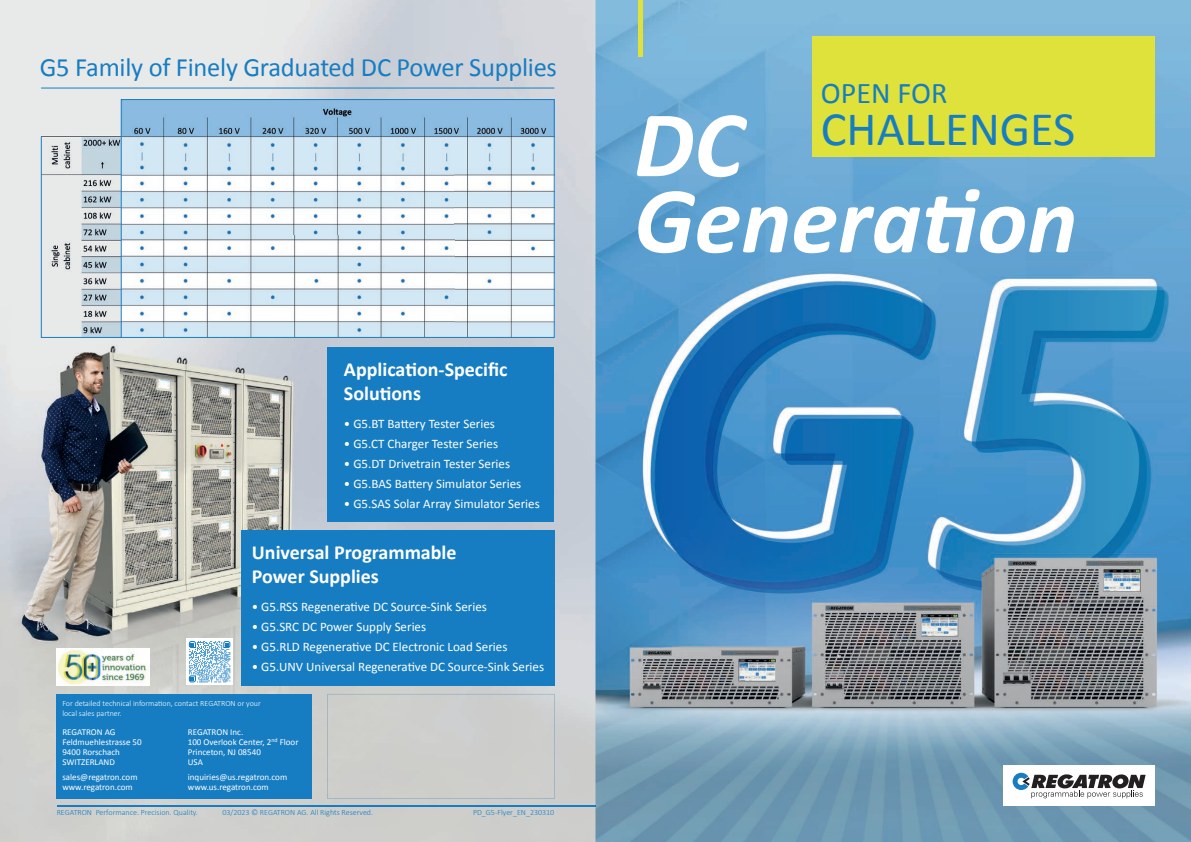
<style>
.page{position:relative;width:1191px;height:842px;background:#fff}
.page>*{position:absolute;margin:0;border:0;box-sizing:border-box;transform-origin:0 0}
.t1{font:italic 700 95px/76px "Calibri";color:#fff}
.t2{font:48.2px "Calibri";color:#177dc2}
.t3{font:30.1px "Calibri";color:#177dc2}
.t4{font:26.5px "Calibri";letter-spacing:-.01em;color:#177dc2}
.t5{font:700 20px/24px "Calibri";color:#fff}
.t6{font:13px "Calibri";color:#fff}
.t7{font:9px/10px "Calibri";color:#fff}
.t8{font:300 8px "Calibri";color:#177dc2}
.t9{font:300 8px/9.6px "Calibri";color:#fff}
</style>
<div class="page">
<img style="left:0;top:0;width:1191px;height:842px">
<div style="left:57px;top:694px;width:255px;height:105px;background:#177dc2"></div>
<div style="left:638px;top:0;width:5px;height:57px;background:#dee23a"></div>
<div style="left:812px;top:36px;width:343px;height:120px;background:#dee23a"></div>
<div style="left:1003px;top:765px;width:152px;height:41px;background:#fff"></div>
<svg style="left:1012px;top:773px;width:133px;height:25px"></svg>
<hr style="left:57px;top:805px;width:538px;height:2px;background:#177dc2">
<div style="left:327px;top:694px;width:227px;height:105px;background:#cecfcb"></div>
<img style="left:57px;top:648px;width:92px;height:37px">
<div style="left:327px;top:347px;width:227px;height:175px;background:#177dc2"></div>
<div style="left:241px;top:530px;width:313px;height:155px;background:#177dc2"></div>
<hr style="left:41px;top:88px;width:513px;height:1px;background:#177dc2">
<div style="left:41px;top:100px;width:80px;height:36px;background:#e8eae9"></div>
<svg style="left:123px;top:101px;width:429px;height:235px"></svg>
<div style="left:121px;top:99px;width:433px;height:239px;border:1px solid #177dc2"></div>
<svg style="left:186px;top:638px;width:47px;height:47px"></svg>
<svg style="left:189px;top:641px;width:41px;height:41px"></svg>
<svg style="left:41px;top:136px;width:80px;height:202px;background:#c2cdd3"></svg>
<h3 class="t4" style="left:40px;top:49px;width:519px">G5 Family of Finely Graduated DC Power Supplies</h3>
<h3 class="t5" style="left:344px;top:356px;width:165px">Application-Specific<br>Solutions</h3>
<p class="t6" style="left:344px;top:414px;width:152px">• G5.BT Battery Tester Series</p>
<p class="t6" style="left:344px;top:434px;width:156px">• G5.CT Charger Tester Series</p>
<p class="t6" style="left:344px;top:454px;width:168px">• G5.DT Drivetrain Tester Series</p>
<p class="t6" style="left:344px;top:474px;width:179px">• G5.BAS Battery Simulator Series</p>
<p class="t6" style="left:344px;top:494px;width:197px">• G5.SAS Solar Array Simulator Series</p>
<h3 class="t5" style="left:252px;top:540px;width:206px">Universal Programmable<br>Power Supplies</h3>
<p class="t6" style="left:252px;top:598px;width:237px">• G5.RSS Regenerative DC Source-Sink Series</p>
<p class="t6" style="left:252px;top:618px;width:176px">• G5.SRC DC Power Supply Series</p>
<p class="t6" style="left:252px;top:638px;width:257px">• G5.RLD Regenerative DC Electronic Load Series</p>
<p class="t6" style="left:252px;top:658px;width:294px">• G5.UNV Universal Regenerative DC Source-Sink Series</p>
<p class="t9" style="left:62px;top:698px;width:200px">For detailed technical information, contact REGATRON or your local sales partner.</p>
<p class="t7" style="left:62px;top:726px;width:81px">REGATRON AG<br>Feldmuehlestrasse 50<br>9400 Rorschach<br>SWITZERLAND</p>
<p class="t7" style="left:62px;top:771px;width:77px">sales@regatron.com www.regatron.com</p>
<p class="t7" style="left:188px;top:726px;width:112px">REGATRON Inc.<br>100 Overlook Center, 2<sup>nd</sup> Floor<br>Princeton, NJ 08540<br>USA</p>
<p class="t7" style="left:188px;top:771px;width:101px">inquiries@us.regatron.com www.us.regatron.com</p>
<p class="t8" style="left:57px;top:808px;width:143px">REGATRON Performance. Precision. Quality.</p>
<p class="t8" style="left:222px;top:808px;width:152px">03/2023 © REGATRON AG. All Rights Reserved.</p>
<p class="t8" style="left:473px;top:808px;width:83px">PD_G5-Flyer_EN_230310</p>
<h3 class="t3" style="left:821px;top:72px;width:128px">OPEN FOR</h3>
<h2 class="t2" style="left:821px;top:95px;width:256px">CHALLENGES</h2>
<h1 class="t1" style="left:634px;top:103px;width:445px">DC<br>Generation</h1>
</div>
